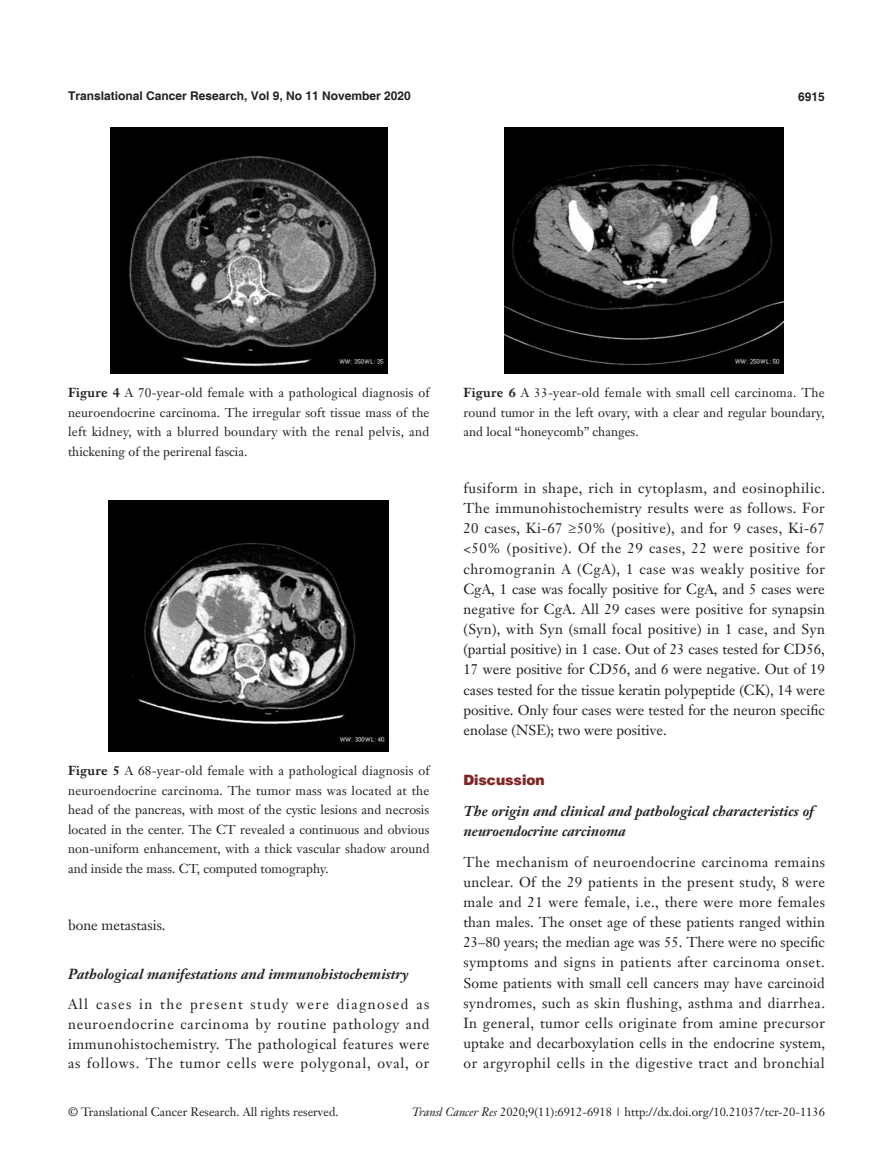
<style>
.page{position:relative;width:893px;height:1170px;background:#fff}
.page>*{position:absolute;margin:0;border:0;box-sizing:border-box;transform-origin:0 0}
.t1{font:14.25px/20.1px "Janson Text LT";letter-spacing:.035em;color:#231f20;text-align:justify}
.t2{font:italic 700 14.25px/20.1px "Janson Text LT";color:#231f20}
.t3{font:14.25px "Janson Text LT";color:#231f20}
.t4{font:900 14.25px "Helvetica";color:#812627}
.二级标题下沉{font:12.75px/19.5px "Janson Text LT";color:#231f20;text-align:justify}
.t5{font:12px "Janson Text LT";color:#231f20}
.t6{font:700 12px "Helvetica";color:#231f20}
.s1{font-weight:700}
.s2{font-style:italic}
</style>
<div class="page">
<img style="left:110px;top:128px;width:277px;height:245px">
<img style="left:109px;top:500px;width:280px;height:251px">
<img style="left:505px;top:128px;width:279px;height:245px">
<p class="t6" style="left:68px;top:88px;width:344px">Translational Cancer Research, Vol 9, No 11 November 2020</p>
<p class="t6" style="left:798px;top:89px;width:28px">6915</p>
<p class="二级标题下沉" style="left:68px;top:383px;width:363px"><span class="s1">Figure 4</span> A 70-year-old female with a pathological diagnosis of neuroendocrine carcinoma. The irregular soft tissue mass of the left kidney, with a blurred boundary with the renal pelvis, and thickening of the perirenal fascia.</p>
<p class="二级标题下沉" style="left:68px;top:761px;width:363px"><span class="s1">Figure 5</span> A 68-year-old female with a pathological diagnosis of neuroendocrine carcinoma. The tumor mass was located at the head of the pancreas, with most of the cystic lesions and necrosis located in the center. The CT revealed a continuous and obvious non-uniform enhancement, with a thick vascular shadow around and inside the mass. CT, computed tomography.</p>
<p class="t3" style="left:68px;top:915px;width:99px">bone metastasis.</p>
<p class="t2" style="left:68px;top:963px;width:342px">Pathological manifestations and immunohistochemistry</p>
<p class="t1" style="left:68px;top:993px;width:363px">All cases in the present study were diagnosed as neuroendocrine carcinoma by routine pathology and immunohistochemistry. The pathological features were as follows. The tumor cells were polygonal, oval, or</p>
<p class="二级标题下沉" style="left:463px;top:383px;width:363px"><span class="s1">Figure 6</span> A 33-year-old female with small cell carcinoma. The round tumor in the left ovary, with a clear and regular boundary, and local “honeycomb” changes.</p>
<p class="t1" style="left:463px;top:477px;width:363px">fusiform in shape, rich in cytoplasm, and eosinophilic.<br>The immunohistochemistry results were as follows. For 20 cases, Ki-67 ≥50% (positive), and for 9 cases, Ki-67 &lt;50% (positive). Of the 29 cases, 22 were positive for chromogranin A (CgA), 1 case was weakly positive for CgA, 1 case was focally positive for CgA, and 5 cases were negative for CgA. All 29 cases were positive for synapsin (Syn), with Syn (small focal positive) in 1 case, and Syn (partial positive) in 1 case. Out of 23 cases tested for CD56, 17 were positive for CD56, and 6 were negative. Out of 19 cases tested for the tissue keratin polypeptide (CK), 14 were positive. Only four cases were tested for the neuron specific enolase (NSE); two were positive.</p>
<p class="t4" style="left:463px;top:770px;width:83px">Discussion</p>
<p class="t2" style="left:463px;top:800px;width:352px">The origin and clinical and pathological characteristics of neuroendocrine carcinoma</p>
<p class="t1" style="left:463px;top:851px;width:363px">The mechanism of neuroendocrine carcinoma remains unclear. Of the 29 patients in the present study, 8 were male and 21 were female, i.e., there were more females than males. The onset age of these patients ranged within 23–80 years; the median age was 55. There were no specific symptoms and signs in patients after carcinoma onset.<br>Some patients with small cell cancers may have carcinoid syndromes, such as skin flushing, asthma and diarrhea.<br>In general, tumor cells originate from amine precursor uptake and decarboxylation cells in the endocrine system, or argyrophil cells in the digestive tract and bronchial</p>
<p class="t5" style="left:68px;top:1104px;width:272px">© Translational Cancer Research. All rights reserved.</p>
<p class="t5" style="left:412px;top:1104px;width:414px"><span class="s2">Transl Cancer Res</span> 2020;9(11):6912-6918 | http://dx.doi.org/10.21037/tcr-20-1136</p>
</div>
